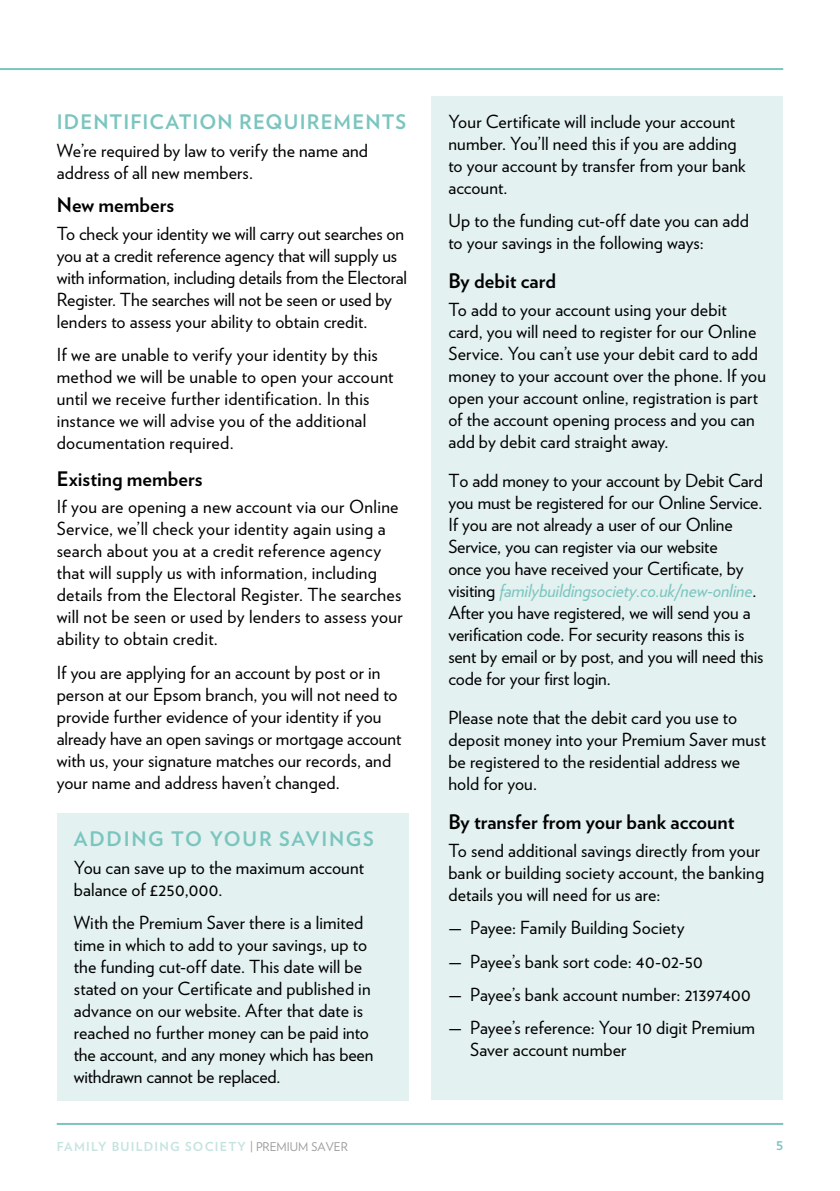
<style>
.page{position:relative;width:840px;height:1191px;background:#fff}
.page>*{position:absolute;margin:0;border:0;box-sizing:border-box;transform-origin:0 0}
.t1{font:700 20px "Verlag";color:#000}
.t2{font:700 20px "Verlag";letter-spacing:.06em;color:#7bc5bf}
.t3{font:700 20px "Verlag";letter-spacing:.085em;color:#7bc5bf}
.t4{font:18px/22px "Verlag";letter-spacing:.005em;color:#000}
.t5{font:700 12.4px "Verlag";letter-spacing:.1em;color:#c5e3e0}
.t6{font:700 12px "Verlag";color:#7bc5bf}
.s1{font-style:italic;color:#7bc5bf}
.s2{font-weight:400;font-size:12px;color:#9d9d9c}
</style>
<div class="page">
<hr style="left:0;top:68px;width:782px;height:2px;background:#7bc5bf">
<hr style="left:57px;top:1123px;width:725px;height:2px;background:#7bc5bf">
<div style="left:57px;top:813px;width:351px;height:287px;background:#e3f1f0"></div>
<div style="left:431px;top:96px;width:351px;height:1004px;background:#e3f1f0"></div>
<p class="t2" style="left:57px;top:106px;width:351px">IDENTIFICATION REQUIREMENTS</p>
<p class="t4" style="left:57px;top:139px;width:313px">We’re required by law to verify the name and address of all new members.</p>
<p class="t1" style="left:57px;top:189px;width:119px">New members</p>
<p class="t4" style="left:57px;top:222px;width:352px">To check your identity we will carry out searches on you at a credit reference agency that will supply us with information, including details from the Electoral Register. The searches will not be seen or used by lenders to assess your ability to obtain credit.</p>
<p class="t4" style="left:57px;top:343px;width:338px">If we are unable to verify your identity by this method we will be unable to open your account until we receive further identification. In this instance we will advise you of the additional documentation required.</p>
<p class="t1" style="left:57px;top:463px;width:147px">Existing members</p>
<p class="t4" style="left:57px;top:495px;width:347px">If you are opening a new account via our Online Service, we’ll check your identity again using a search about you at a credit reference agency that will supply us with information, including details from the Electoral Register. The searches will not be seen or used by lenders to assess your ability to obtain credit.</p>
<p class="t4" style="left:57px;top:660px;width:346px">If you are applying for an account by post or in person at our Epsom branch, you will not need to provide further evidence of your identity if you already have an open savings or mortgage account with us, your signature matches our records, and your name and address haven’t changed.</p>
<p class="t3" style="left:74px;top:823px;width:301px">ADDING TO YOUR SAVINGS</p>
<p class="t4" style="left:74px;top:855px;width:292px">You can save up to the maximum account balance of £250,000.</p>
<p class="t4" style="left:74px;top:910px;width:301px">With the Premium Saver there is a limited time in which to add to your savings, up to the funding cut-off date. This date will be stated on your Certificate and published in advance on our website. After that date is reached no further money can be paid into the account, and any money which has been withdrawn cannot be replaced.</p>
<p class="t4" style="left:448px;top:109px;width:299px">Your Certificate will include your account number. You’ll need this if you are adding to your account by transfer from your bank account.</p>
<p class="t4" style="left:448px;top:209px;width:302px">Up to the funding cut-off date you can add to your savings in the following ways:</p>
<p class="t1" style="left:448px;top:265px;width:109px">By debit card</p>
<p class="t4" style="left:448px;top:297px;width:319px">To add to your account using your debit<br>card, you will need to register for our Online Service. You can’t use your debit card to add money to your account over the phone. If you open your account online, registration is part of the account opening process and you can add by debit card straight away.</p>
<p class="t4" style="left:448px;top:468px;width:316px">To add money to your account by Debit Card you must be registered for our Online Service.<br>If you are not already a user of our Online Service, you can register via our website<br>once you have received your Certificate, by visiting <span class="s1">familybuildingsociety.co.uk/new-online</span>.<br>After you have registered, we will send you a verification code. For security reasons this is sent by email or by post, and you will need this code for your first login.</p>
<p class="t4" style="left:448px;top:705px;width:319px">Please note that the debit card you use to deposit money into your Premium Saver must be registered to the residential address we hold for you.</p>
<p class="t1" style="left:448px;top:806px;width:287px">By transfer from your bank account</p>
<p class="t4" style="left:448px;top:838px;width:317px">To send additional savings directly from your bank or building society account, the banking details you will need for us are:</p>
<p class="t4" style="left:448px;top:915px;width:237px">— Payee: Family Building Society</p>
<p class="t4" style="left:448px;top:949px;width:256px">— Payee’s bank sort code: 40-02-50</p>
<p class="t4" style="left:448px;top:982px;width:304px">— Payee’s bank account number: 21397400</p>
<p class="t4" style="left:470px;top:1015px;width:286px;text-indent:-22px">— Payee’s reference: Your 10 digit Premium<br>Saver account number</p>
<p class="t5" style="left:57px;top:1136px;width:292px">FAMILY BUILDING SOCIETY <span class="s2">| PREMIUM SAVER</span></p>
<p class="t6" style="left:775px;top:1136px;width:9px">5</p>
</div>
